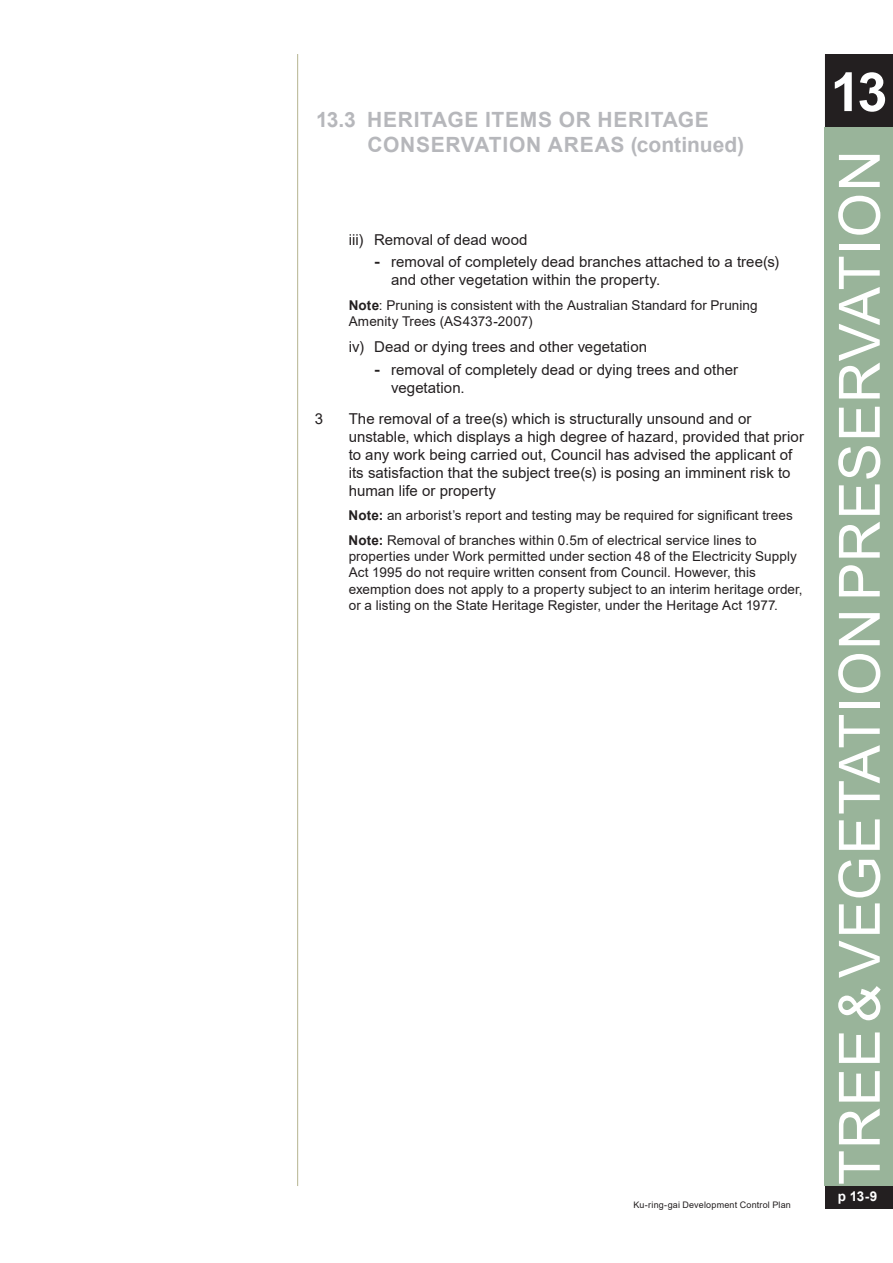
<style>
.page{position:relative;width:893px;height:1263px;background:#fff}
.page>*{position:absolute;margin:0;border:0;box-sizing:border-box;transform-origin:0 0}
.t1{font:57px "Arial";letter-spacing:.015em;color:#fff}
.t2{font:700 54px "Arial";color:#fff}
._1b__header_continue{font:700 21px/25.2px "Arial";letter-spacing:.03em;color:#b6b7bb}
.t3{font:15px/18px "Arial";letter-spacing:.005em;color:#231f20}
._1aii__body_notes{font:13.5px/16.2px "Arial";letter-spacing:.01em;color:#231f20}
.t4{font:700 13.5px "Arial";color:#fff}
.t5{font:9px "Arial";letter-spacing:.02em;color:#231f20}
.s1{font-family:"DIN";font-weight:700}
.s2{font-weight:700}
</style>
<div class="page">
<div style="left:825px;top:54px;width:68px;height:74px;background:#231f20"></div>
<div style="left:825px;top:1186px;width:68px;height:23px;background:#231f20"></div>
<hr style="left:297px;top:54px;width:1px;height:1132px;background:#b6b491">
<div style="left:825px;top:128px;width:68px;height:1058px;background:#99b49a"></div>
<p class="_1b__header_continue" style="left:367px;top:107px;width:378px;text-indent:-51px">13.3 HERITAGE ITEMS OR HERITAGE<br>CONSERVATION AREAS (continued)</p>
<p class="t3" style="left:349px;top:230px;width:180px">iii) Removal of dead wood</p>
<p class="t3" style="left:391px;top:253px;width:389px;text-indent:-17px"><span class="s1">-</span> removal of completely dead branches attached to a tree(s) and other vegetation within the property.</p>
<p class="_1aii__body_notes" style="left:349px;top:297px;width:410px"><span class="s2">Note</span>: Pruning is consistent with the Australian Standard for Pruning<br>Amenity Trees (AS4373-2007)</p>
<p class="t3" style="left:349px;top:338px;width:300px">iv) Dead or dying trees and other vegetation</p>
<p class="t3" style="left:391px;top:360px;width:348px;text-indent:-17px"><span class="s1">-</span> removal of completely dead or dying trees and other vegetation.</p>
<p class="t3" style="left:315px;top:409px;width:10px">3</p>
<p class="t3" style="left:349px;top:409px;width:457px">The removal of a tree(s) which is structurally unsound and or unstable, which displays a high degree of hazard, provided that prior to any work being carried out, Council has advised the applicant of its satisfaction that the subject tree(s) is posing an imminent risk to human life or property</p>
<p class="_1aii__body_notes" style="left:348px;top:507px;width:446px"><span class="s2">Note:</span> an arborist’s report and testing may be required for significant trees</p>
<p class="_1aii__body_notes" style="left:348px;top:532px;width:456px"><span class="s2">Note:</span> Removal of branches within 0.5m of electrical service lines to properties under Work permitted under section 48 of the Electricity Supply Act 1995 do not require written consent from Council. However, this exemption does not apply to a property subject to an interim heritage order, or a listing on the State Heritage Register, under the Heritage Act 1977.</p>
<p class="t5" style="left:633px;top:1199px;width:159px">Ku-ring-gai Development Control Plan</p>
<h2 class="t2" style="left:830px;top:54px;width:58px">13</h2>
<h1 class="t1" style="left:820px;top:1185px;width:1036px;rotate:-90deg">TREE &amp; VEGETATION PRESERVATION</h1>
<p class="t4" style="left:838px;top:1186px;width:41px">p 13-9</p>
</div>
